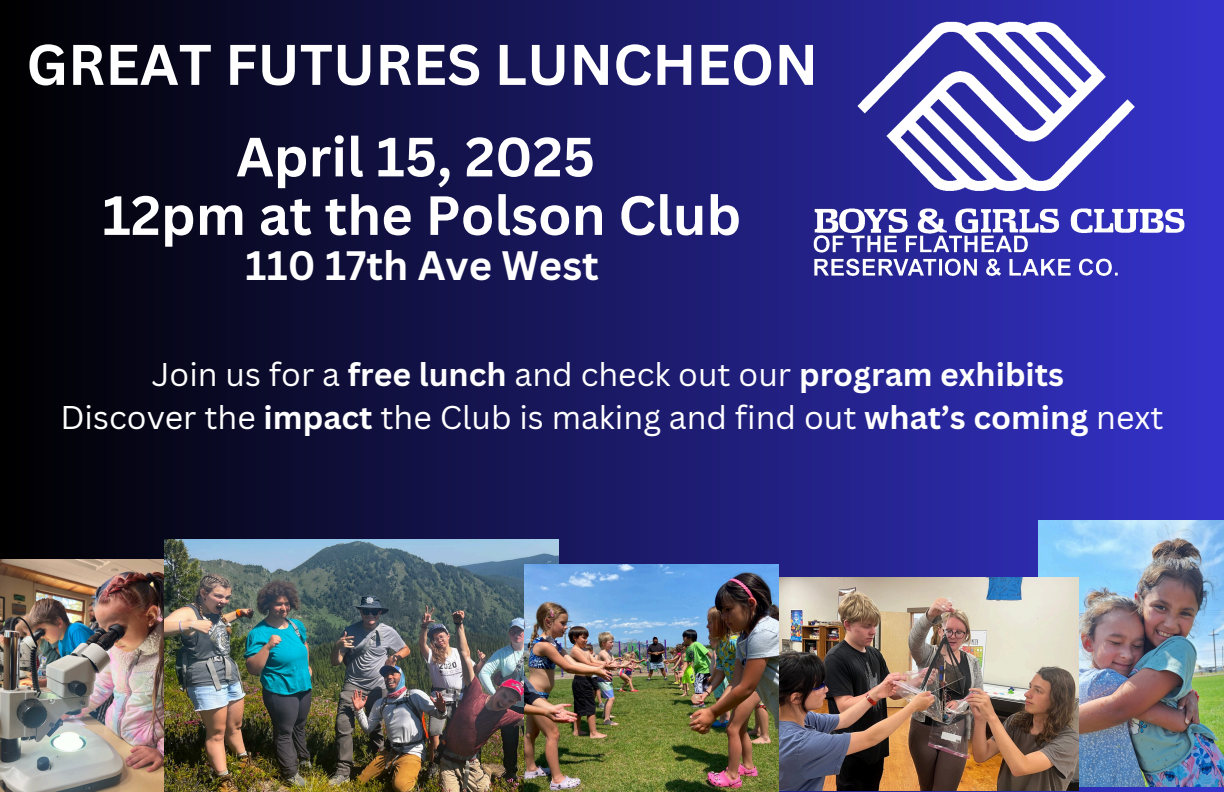
<style>
.page{position:relative;width:1224px;height:792px;background:#fff}
.page>*{position:absolute;margin:0;border:0;box-sizing:border-box;transform-origin:0 0}
.t1{font:700 56px "Canva Sans";color:#fff}
.t2{font:700 54px/58.4px "Canva Sans";color:#fff;text-align:center}
.t3{font:700 40px "Canva Sans";color:#fff}
.t4{font:32px "Canva Sans";color:#fff}
.s1{font-weight:700}
</style>
<div class="page">
<div style="left:0;top:0;width:1224px;height:792px;background:linear-gradient(to right,#000,#3534cb)"></div>
<img style="left:850px;top:19px;width:294px;height:146px">
<img style="left:806px;top:165px;width:383px;height:131px">
<img style="left:0;top:559px;width:164px;height:233px">
<img style="left:164px;top:540px;width:395px;height:252px">
<img style="left:1038px;top:521px;width:186px;height:265px">
<img style="left:778px;top:577px;width:300px;height:213px">
<img style="left:525px;top:564px;width:253px;height:228px">
<p class="t1" style="left:26px;top:25px;width:793px">GREAT FUTURES LUNCHEON</p>
<h1 class="t2" style="left:102px;top:126px;width:640px">April 15, 2025<br>12pm at the Polson Club</h1>
<h1 class="t3" style="left:246px;top:237px;width:355px">110 17th Ave West</h1>
<h2 class="t4" style="left:152px;top:351px;width:914px">Join us for a <span class="s1">free lunch</span> and check out our <span class="s1">program exhibits</span></h2>
<p class="t4" style="left:60px;top:395px;width:1105px">Discover the <span class="s1">impact</span> the Club is making and find out <span class="s1">what’s coming</span> next</p>
</div>
